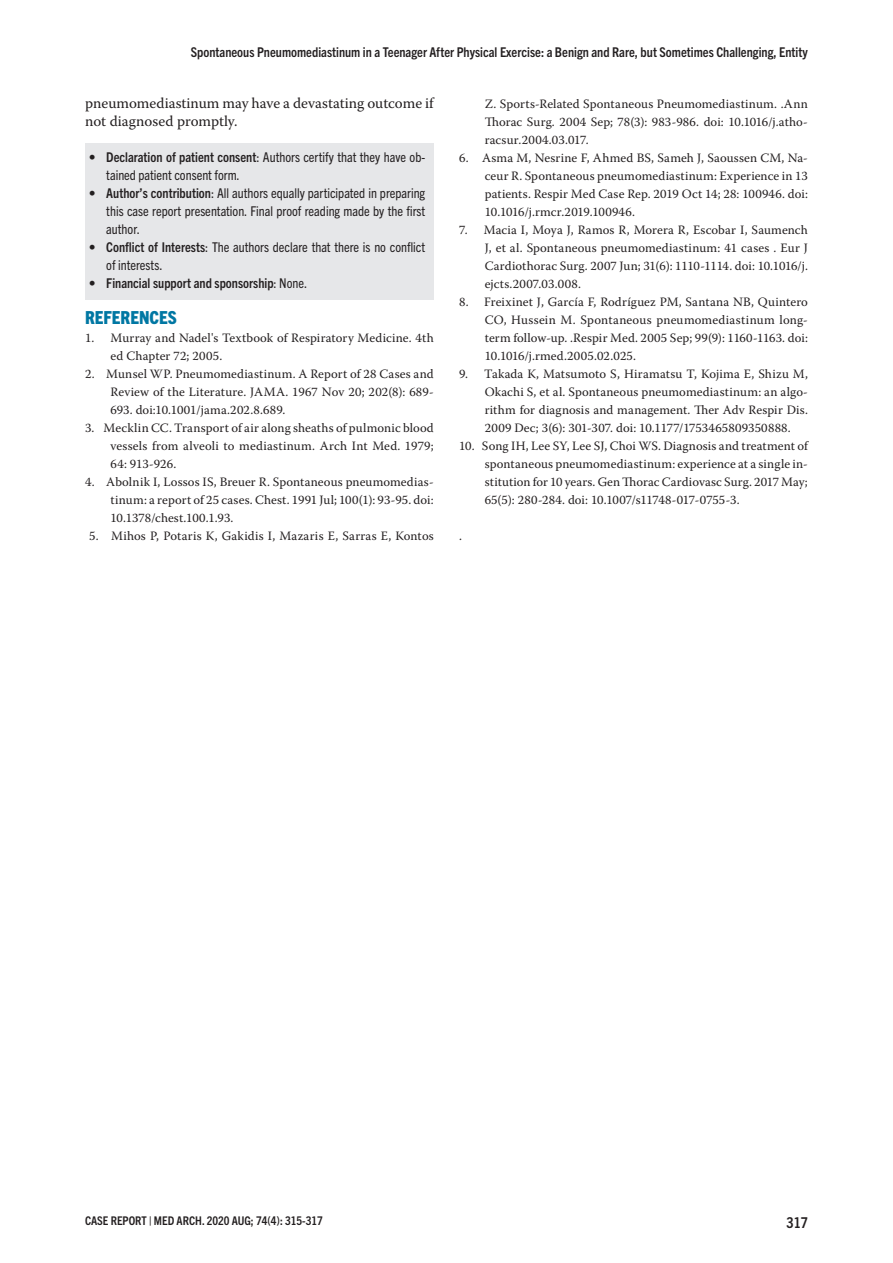
<style>
.page{position:relative;width:893px;height:1263px;background:#fff}
.page>*{position:absolute;margin:0;border:0;box-sizing:border-box;transform-origin:0 0}
.t1{font:800 condensed 18px "Trade Gothic Next LT Pro";color:#0077a3}
.t2{font:15px/18px "Warnock Pro";color:#231f20}
.t3{font:700 condensed 15px "Trade Gothic Next LT Pro";color:#231f20}
.t4{font:condensed 13.5px/18px "Trade Gothic Next LT Pro";color:#231f20}
.t5{font:700 condensed 13.5px "Trade Gothic Next LT Pro";color:#231f20}
.t6{font:12.75px/18px "Warnock Pro";letter-spacing:.01em;color:#231f20;text-align:justify}
.t7{font:700 condensed 12px "Trade Gothic Next LT Pro";color:#231f20}
.s1{font-weight:700}
.s2{font-weight:400}
</style>
<div class="page">
<div style="left:85px;top:143px;width:349px;height:49px;background:#e6e7e9"></div>
<div style="left:85px;top:179px;width:349px;height:67px;background:#e6e7e9"></div>
<div style="left:85px;top:233px;width:349px;height:49px;background:#e6e7e9"></div>
<div style="left:85px;top:269px;width:349px;height:31px;background:#e6e7e9"></div>
<p class="t5" style="left:191px;top:43px;width:619px">Spontaneous Pneumomediastinum in a Teenager After Physical Exercise: a Benign and Rare, but Sometimes Challenging, Entity</p>
<p class="t2" style="left:85px;top:94px;width:350px">pneumomediastinum may have a devastating outcome if not diagnosed promptly.</p>
<p class="t4" style="left:106px;top:147px;width:320px;text-indent:-17px">• <span class="s1">Declaration of patient consent</span>: Authors certify that they have ob&shy;tained patient consent form.</p>
<p class="t4" style="left:106px;top:183px;width:320px;text-align:justify;text-indent:-17px">• <span class="s1">Author’s contribution</span>: All authors equally participated in preparing this case report presentation. Final proof reading made by the first author.</p>
<p class="t4" style="left:106px;top:237px;width:320px;text-indent:-17px">• <span class="s1">Conflict of Interests</span>: The authors declare that there is no conflict of interests.</p>
<p class="t5" style="left:89px;top:274px;width:219px"><span class="s2">•</span> Financial support and sponsorship<span class="s2">: None.</span></p>
<h1 class="t1" style="left:85px;top:305px;width:93px">REFERENCES</h1>
<p class="t6" style="left:111px;top:329px;width:325px;text-indent:-26px">1. Murray and Nadel's Textbook of Respiratory Medicine. 4th ed Chapter 72; 2005.</p>
<p class="t6" style="left:111px;top:365px;width:325px;text-indent:-26px">2. Munsel WP. Pneumomediastinum. A Report of 28 Cases and Review of the Literature. JAMA. 1967 Nov 20; 202(8): 689- 693. doi:10.1001/jama.202.8.689.</p>
<p class="t6" style="left:111px;top:419px;width:325px;text-indent:-26px">3. Mecklin CC. Transport of air along sheaths of pulmonic blood vessels from alveoli to mediastinum. Arch Int Med. 1979; 64: 913-926.</p>
<p class="t6" style="left:111px;top:473px;width:325px;text-indent:-26px">4. Abolnik I, Lossos IS, Breuer R. Spontaneous pneumomedias&shy;tinum: a report of 25 cases. Chest. 1991 Jul; 100(1): 93-95. doi:<br>10.1378/chest.100.1.93.</p>
<p class="t6" style="left:89px;top:527px;width:346px">5. Mihos P, Potaris K, Gakidis I, Mazaris E, Sarras E, Kontos</p>
<p class="t6" style="left:485px;top:95px;width:325px">Z. Sports-Related Spontaneous Pneumomediastinum. .Ann Thorac Surg. 2004 Sep; 78(3): 983-986. doi: 10.1016/j.atho&shy;racsur.2004.03.017.</p>
<p class="t6" style="left:485px;top:149px;width:325px;text-indent:-26px">6. Asma M, Nesrine F, Ahmed BS, Sameh J, Saoussen CM, Na&shy;ceur R. Spontaneous pneumomediastinum: Experience in 13 patients. Respir Med Case Rep. 2019 Oct 14; 28: 100946. doi:<br>10.1016/j.rmcr.2019.100946.</p>
<p class="t6" style="left:485px;top:221px;width:325px;text-indent:-26px">7. Macia I, Moya J, Ramos R, Morera R, Escobar I, Saumench J, et al. Spontaneous pneumomediastinum: 41 cases . Eur J Cardiothorac Surg. 2007 Jun; 31(6): 1110-1114. doi: 10.1016/j. ejcts.2007.03.008.</p>
<p class="t6" style="left:485px;top:293px;width:325px;text-indent:-26px">8. Freixinet J, García F, Rodríguez PM, Santana NB, Quintero CO, Hussein M. Spontaneous pneumomediastinum long&shy;term follow-up. .Respir Med. 2005 Sep; 99(9): 1160-1163. doi:<br>10.1016/j.rmed.2005.02.025.</p>
<p class="t6" style="left:485px;top:365px;width:325px;text-indent:-26px">9. Takada K, Matsumoto S, Hiramatsu T, Kojima E, Shizu M, Okachi S, et al. Spontaneous pneumomediastinum: an algo&shy;rithm for diagnosis and management. Ther Adv Respir Dis.<br>2009 Dec; 3(6): 301-307. doi: 10.1177/1753465809350888.</p>
<p class="t6" style="left:485px;top:437px;width:325px;text-indent:-26px">10. Song IH, Lee SY, Lee SJ, Choi WS. Diagnosis and treatment of spontaneous pneumomediastinum: experience at a single in&shy;stitution for 10 years. Gen Thorac Cardiovasc Surg. 2017 May; 65(5): 280-284. doi: 10.1007/s11748-017-0755-3.</p>
<p class="t6" style="left:459px;top:527px;width:4px">.</p>
<p class="t7" style="left:85px;top:1213px;width:33px">Case report</p>
<p class="t7" style="left:149px;top:1213px;width:175px">| Med Arch . 2020 AUG; 74(4): 315-317</p>
<p class="t3" style="left:786px;top:1212px;width:23px">317</p>
</div>
